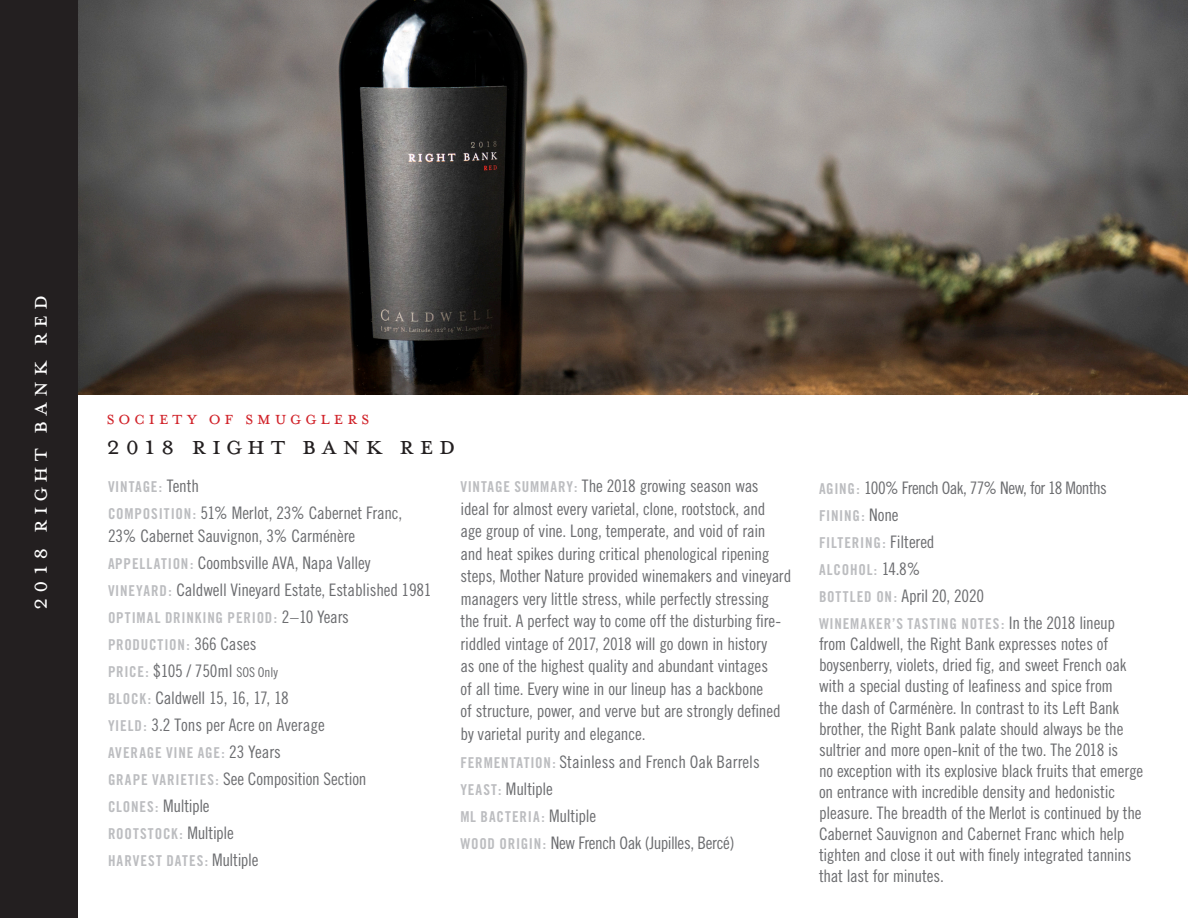
<style>
.page{position:relative;width:1188px;height:918px;background:#fff}
.page>*{position:absolute;margin:0;border:0;box-sizing:border-box;transform-origin:0 0}
.t1{font:30px "Mrs Eaves Small Caps";letter-spacing:.165em;color:#231f20}
.t2{font:27px "Mrs Eaves Small Caps";letter-spacing:.165em;color:#fff}
.body_copy{font:21px "Mrs Eaves Small Caps";letter-spacing:.165em;color:#d1232a}
.body_copy-2{font:17.25px/22.5px "Trade Gothic Cond Eighteen";letter-spacing:-.01em;color:#6c6d70}
.body_copy-3{font:17.25px "Trade Gothic Cond Eighteen";letter-spacing:-.035em;color:#6c6d70}
.body_copy-4{font:15px "Trade Gothic Bold Cond Twenty";letter-spacing:.05em;color:#bcbdc0}
.body_copy-5{font:15px "Trade Gothic Bold Cond Twenty";letter-spacing:.07em;color:#bcbdc0}
.s1{font-family:"Trade Gothic Cond Eighteen";font-size:17.25px;color:#6c6d70}
.s2{font-family:"Trade Gothic Bold Cond Twenty";font-size:15px;color:#bcbdc0}
.s3{font-size:13.5px}
</style>
<div class="page">
<img style="left:77px;top:0;width:1111px;height:395px">
<div style="left:0;top:0;width:77px;height:918px;background:#231f20"></div>
<p class="t2" style="left:25px;top:610px;width:316px;rotate:-90deg">2018 right bank red</p>
<p class="body_copy" style="left:106px;top:406px;width:265px">society of smugglers</p>
<p class="t1" style="left:106px;top:429px;width:351px">2018 right bank red</p>
<p class="body_copy-4" style="left:108px;top:478px;width:93px">VINTAGE: <span class="s1">Tenth</span></p>
<p class="body_copy-2" style="left:108px;top:501px;width:296px"><span class="s2">COMPOSITION:</span> 51% Merlot, 23% Cabernet Franc,<br>23% Cabernet Sauvignon, 3% Carménère</p>
<p class="body_copy-2" style="left:108px;top:551px;width:264px"><span class="s2">APPELLATION:</span> Coombsville AVA, Napa Valley</p>
<p class="body_copy-2" style="left:108px;top:578px;width:325px"><span class="s2">VINEYARD:</span> Caldwell Vineyard Estate, Established 1981</p>
<p class="body_copy-4" style="left:108px;top:608px;width:243px">OPTIMAL DRINKING PERIOD: <span class="s1">2–10 Years</span></p>
<p class="body_copy-4" style="left:108px;top:635px;width:150px">PRODUCTION: <span class="s1">366 Cases</span></p>
<p class="body_copy-2" style="left:108px;top:659px;width:171px"><span class="s2">PRICE:</span> $105 / 750ml <span class="s3">SOS Only</span></p>
<p class="body_copy-2" style="left:108px;top:686px;width:182px"><span class="s2">BLOCK:</span> Caldwell 15, 16, 17, 18</p>
<p class="body_copy-2" style="left:108px;top:713px;width:218px"><span class="s2">YIELD:</span> 3.2 Tons per Acre on Average</p>
<p class="body_copy-4" style="left:108px;top:743px;width:174px">AVERAGE VINE AGE: <span class="s1">23 Years</span></p>
<p class="body_copy-2" style="left:108px;top:767px;width:260px"><span class="s2">GRAPE VARIETIES:</span> See Composition Section</p>
<p class="body_copy-2" style="left:108px;top:794px;width:103px"><span class="s2">CLONES:</span> Multiple</p>
<p class="body_copy-4" style="left:108px;top:824px;width:127px">ROOTSTOCK: <span class="s1">Multiple</span></p>
<p class="body_copy-5" style="left:108px;top:851px;width:152px">HARVEST DATES: <span class="s1">Multiple</span></p>
<p class="body_copy-2" style="left:460px;top:474px;width:332px"><span class="s2">VINTAGE SUMMARY:</span> The 2018 growing season was ideal for almost every varietal, clone, rootstock, and<br>age group of vine. Long, temperate, and void of rain and heat spikes during critical phenological ripening steps, Mother Nature provided winemakers and vineyard managers very little stress, while perfectly stressing the fruit. A perfect way to come off the disturbing fire&shy;riddled vintage of 2017, 2018 will go down in history<br>as one of the highest quality and abundant vintages<br>of all time. Every wine in our lineup has a backbone<br>of structure, power, and verve but are strongly defined by varietal purity and elegance.</p>
<p class="body_copy-3" style="left:819px;top:477px;width:289px"><span class="s2">AGING:</span> 100% French Oak, 77% New, for 18 Months</p>
<p class="body_copy-4" style="left:819px;top:506px;width:81px">FINING: <span class="s1">None</span></p>
<p class="body_copy-4" style="left:819px;top:533px;width:117px">FILTERING: <span class="s1">Filtered</span></p>
<p class="body_copy-4" style="left:819px;top:560px;width:103px">ALCOHOL: <span class="s1">14.8%</span></p>
<p class="body_copy-2" style="left:819px;top:584px;width:167px"><span class="s2">BOTTLED ON:</span> April 20, 2020</p>
<p class="body_copy-4" style="left:819px;top:614px;width:298px">WINEMAKER’S TASTING NOTES: <span class="s1">In the 2018 lineup</span></p>
<p class="body_copy-2" style="left:819px;top:633px;width:326px;line-height:21.1px">from Caldwell, the Right Bank expresses notes of boysenberry, violets, dried fig, and sweet French oak with a special dusting of leafiness and spice from<br>the dash of Carménère. In contrast to its Left Bank brother, the Right Bank palate should always be the sultrier and more open-knit of the two. The 2018 is<br>no exception with its explosive black fruits that emerge on entrance with incredible density and hedonistic pleasure. The breadth of the Merlot is continued by the Cabernet Sauvignon and Cabernet Franc which help tighten and close it out with finely integrated tannins that last for minutes.</p>
<p class="body_copy-2" style="left:460px;top:750px;width:301px"><span class="s2">FERMENTATION:</span> Stainless and French Oak Barrels</p>
<p class="body_copy-2" style="left:460px;top:777px;width:94px"><span class="s2">YEAST:</span> Multiple</p>
<p class="body_copy-4" style="left:460px;top:808px;width:137px">ML BACTERIA: <span class="s1">Multiple</span></p>
<p class="body_copy-2" style="left:460px;top:831px;width:276px"><span class="s2">WOOD ORIGIN:</span> New French Oak (Jupilles, Bercé)</p>
</div>
